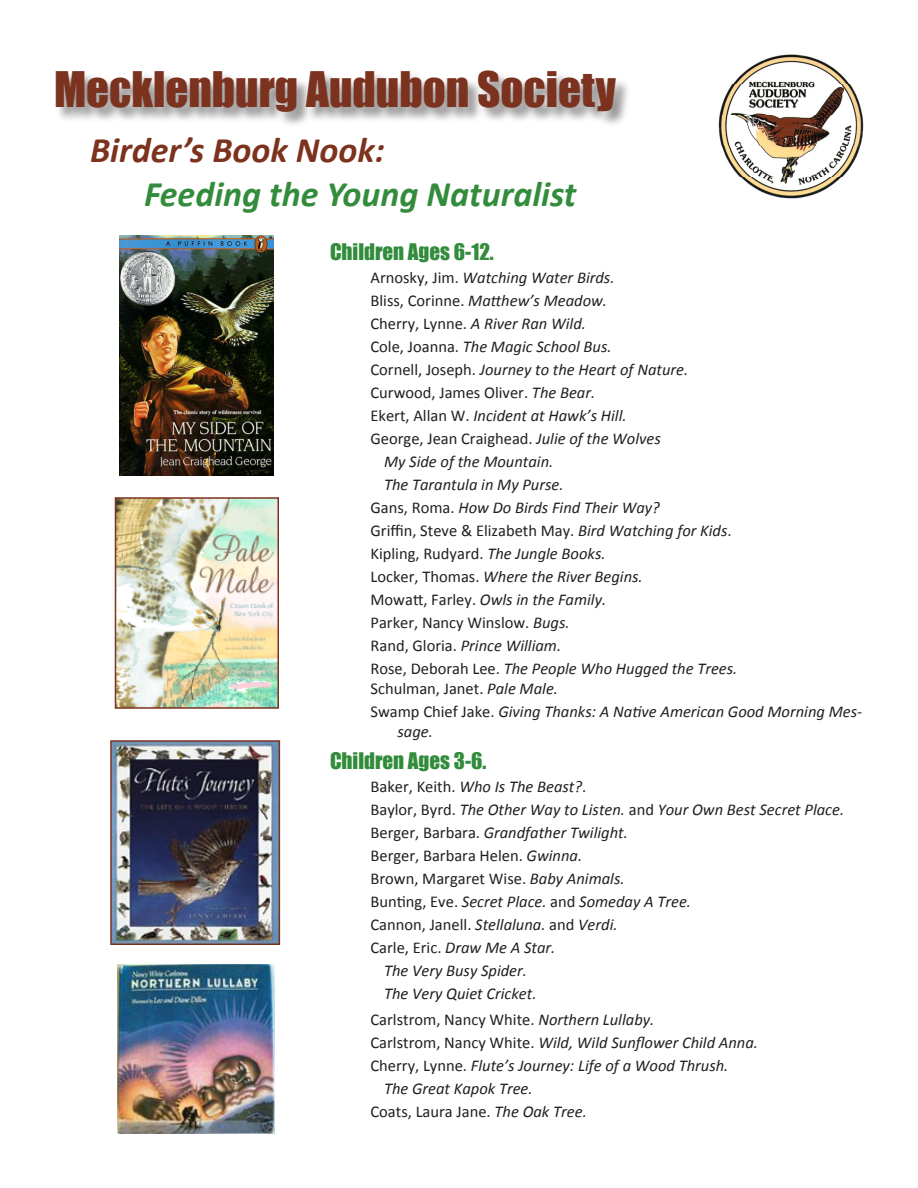
<style>
.page{position:relative;width:918px;height:1188px;background:#fff}
.page>*{position:absolute;margin:0;border:0;box-sizing:border-box;transform-origin:0 0}
.t1{font:45px "Impact";color:#7b321f}
.t2{font:italic 700 36px "Calibri";color:#328c3c}
.t3{font:italic 700 36px "Calibri";color:#7d321e}
.t4{font:21px "Impact";color:#328c3c}
.t5{font:italic 16.5px/19.8px "Calibri";color:#231f20}
.t6{font:16.5px "Calibri";color:#231f20}
.s1{font-style:normal}
.s2{font-style:italic}
</style>
<div class="page">
<img style="left:718px;top:54px;width:146px;height:145px">
<div style="left:53px;top:69px;width:580px;height:61px;background:#231f20;opacity:.5"></div>
<img style="left:113px;top:743px;width:164px;height:199px">
<div style="left:110px;top:740px;width:170px;height:205px;border:2px solid #7d321e"></div>
<img style="left:118px;top:500px;width:158px;height:206px">
<div style="left:115px;top:497px;width:164px;height:212px;border:2px solid #7d321e"></div>
<img style="left:119px;top:236px;width:154px;height:240px">
<img style="left:117px;top:964px;width:157px;height:170px">
<p class="t1" style="left:54px;top:62px;width:563px">Mecklenburg Audubon Society</p>
<p class="t3" style="left:90px;top:128px;width:296px">Birder’s Book Nook:</p>
<p class="t2" style="left:144px;top:171px;width:434px">Feeding the Young Naturalist</p>
<p class="t4" style="left:330px;top:238px;width:165px">Children Ages 6-12.</p>
<p class="t5" style="left:370px;top:266px;width:246px"><span class="s1">Arnosky, Jim.</span> Watching Water Birds.</p>
<p class="t5" style="left:370px;top:290px;width:238px"><span class="s1">Bliss, Corinne.</span> Matthew’s Meadow.</p>
<p class="t5" style="left:370px;top:313px;width:217px"><span class="s1">Cherry, Lynne.</span> A River Ran Wild.</p>
<p class="t5" style="left:370px;top:336px;width:243px"><span class="s1">Cole, Joanna.</span> The Magic School Bus.</p>
<p class="t5" style="left:370px;top:359px;width:319px"><span class="s1">Cornell, Joseph.</span> Journey to the Heart of Nature.</p>
<p class="t6" style="left:370px;top:382px;width:226px">Curwood, James Oliver. <span class="s2">The Bear.</span></p>
<p class="t5" style="left:370px;top:405px;width:258px"><span class="s1">Ekert, Allan W.</span> Incident at Hawk’s Hill.</p>
<p class="t6" style="left:370px;top:428px;width:292px">George, Jean Craighead. <span class="s2">Julie of the Wolves</span></p>
<p class="t5" style="left:384px;top:451px;width:171px">My Side of the Mountain.</p>
<p class="t5" style="left:384px;top:474px;width:181px">The Tarantula in My Purse.</p>
<p class="t5" style="left:370px;top:497px;width:291px"><span class="s1">Gans, Roma.</span> How Do Birds Find Their Way?</p>
<p class="t6" style="left:370px;top:520px;width:363px">Griffin, Steve &amp; Elizabeth May. <span class="s2">Bird Watching for Kids</span>.</p>
<p class="t6" style="left:370px;top:543px;width:237px">Kipling, Rudyard. <span class="s2">The Jungle Books.</span></p>
<p class="t5" style="left:370px;top:566px;width:274px"><span class="s1">Locker, Thomas.</span> Where the River Begins.</p>
<p class="t5" style="left:370px;top:589px;width:237px"><span class="s1">Mowatt, Farley.</span> Owls in the Family.</p>
<p class="t6" style="left:370px;top:613px;width:201px">Parker, Nancy Winslow. <span class="s2">Bugs.</span></p>
<p class="t5" style="left:370px;top:635px;width:192px"><span class="s1">Rand, Gloria.</span> Prince William.</p>
<p class="t5" style="left:370px;top:658px;width:368px"><span class="s1">Rose, Deborah Lee.</span> The People Who Hugged the Trees.</p>
<p class="t6" style="left:370px;top:678px;width:189px">Schulman, Janet. <span class="s2">Pale Male.</span></p>
<p class="t5" style="left:398px;top:701px;width:466px;text-indent:-27px"><span class="s1">Swamp Chief Jake.</span> Giving Thanks: A Native American Good Morning Mes&shy;sage.</p>
<p class="t4" style="left:330px;top:748px;width:158px">Children Ages 3-6.</p>
<p class="t5" style="left:370px;top:776px;width:217px"><span class="s1">Baker, Keith.</span> Who Is The Beast?<span class="s1">.</span></p>
<p class="t5" style="left:370px;top:799px;width:475px"><span class="s1">Baylor, Byrd.</span> The Other Way to Listen. <span class="s1">and</span> Your Own Best Secret Place.</p>
<p class="t5" style="left:370px;top:822px;width:259px"><span class="s1">Berger, Barbara.</span> Grandfather Twilight.</p>
<p class="t6" style="left:370px;top:845px;width:213px">Berger, Barbara Helen. <span class="s2">Gwinna.</span></p>
<p class="t6" style="left:370px;top:868px;width:256px">Brown, Margaret Wise. <span class="s2">Baby Animals.</span></p>
<p class="t5" style="left:370px;top:891px;width:322px"><span class="s1">Bunting, Eve.</span> Secret Place. <span class="s1">and</span> Someday A Tree.</p>
<p class="t6" style="left:370px;top:914px;width:249px">Cannon, Janell. <span class="s2">Stellaluna.</span> and <span class="s2">Verdi.</span></p>
<p class="t5" style="left:370px;top:937px;width:186px"><span class="s1">Carle, Eric.</span> Draw Me A Star.</p>
<p class="t5" style="left:384px;top:960px;width:145px">The Very Busy Spider.</p>
<p class="t5" style="left:384px;top:983px;width:154px">The Very Quiet Cricket.</p>
<p class="t6" style="left:370px;top:1009px;width:285px">Carlstrom, Nancy White. <span class="s2">Northern Lullaby.</span></p>
<p class="t5" style="left:370px;top:1031px;width:389px"><span class="s1">Carlstrom, Nancy White.</span> Wild, Wild Sunflower Child Anna.</p>
<p class="t5" style="left:370px;top:1054px;width:359px"><span class="s1">Cherry, Lynne.</span> Flute’s Journey: Life of a Wood Thrush.</p>
<p class="t5" style="left:384px;top:1077px;width:150px">The Great Kapok Tree.</p>
<p class="t6" style="left:370px;top:1101px;width:218px">Coats, Laura Jane. <span class="s2">The Oak Tree.</span></p>
</div>
